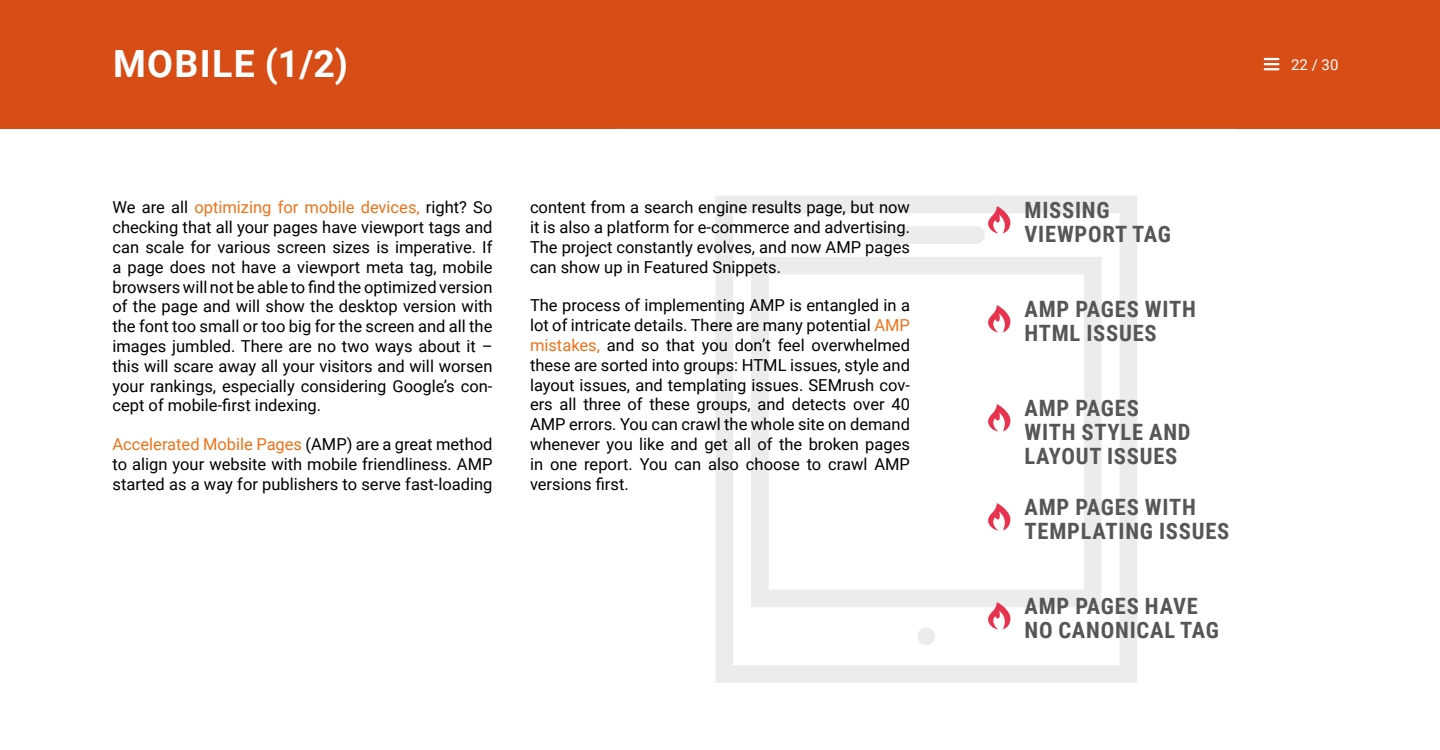
<style>
.page{position:relative;width:1440px;height:750px;background:#fff}
.page>*{position:absolute;margin:0;border:0;box-sizing:border-box;transform-origin:0 0}
.t1{font:700 37.5px "Roboto";letter-spacing:.035em;color:#fff}
.t2{font:700 22.5px/24px "Roboto Condensed";letter-spacing:.035em;color:#575656}
.t3{font:16.5px/19.8px "Roboto";color:#000;text-align:justify}
.t4{font:15px "Roboto";color:#fff}
.s1{color:#ed7218}
</style>
<div class="page">
<div style="left:0;top:0;width:1440px;height:128px;background:#d84d15"></div>
<svg style="left:1264px;top:58px;width:16px;height:12px"></svg>
<svg style="left:715px;top:196px;width:422px;height:487px"></svg>
<svg style="left:751px;top:257px;width:351px;height:350px"></svg>
<svg style="left:917px;top:627px;width:18px;height:18px"></svg>
<div style="left:868px;top:226px;width:117px;height:18px;background:#ececec;border-radius:9px"></div>
<svg style="left:988px;top:206px;width:22px;height:27px"></svg>
<svg style="left:988px;top:602px;width:22px;height:27px"></svg>
<svg style="left:988px;top:305px;width:22px;height:27px"></svg>
<svg style="left:988px;top:503px;width:22px;height:27px"></svg>
<svg style="left:988px;top:404px;width:22px;height:27px"></svg>
<h1 class="t1" style="left:113px;top:48px;width:237px">MOBILE (1/2)</h1>
<p class="t3" style="left:112px;top:199px;width:382px">We are all <span class="s1">optimizing for mobile devices,</span> right? So checking that all your pages have viewport tags and can scale for various screen sizes is imperative. If a page does not have a viewport meta tag, mobile browsers will not be able to find the optimized version of the page and will show the desktop version with the font too small or too big for the screen and all the images jumbled. There are no two ways about it – this will scare away all your visitors and will worsen your rankings, especially considering Google’s con&shy;cept of mobile-first indexing.</p>
<p class="t3" style="left:112px;top:435px;width:382px"><span class="s1">Accelerated Mobile Pages</span> (AMP) are a great method to align your website with mobile friendliness. AMP started as a way for publishers to serve fast-loading</p>
<p class="t3" style="left:530px;top:199px;width:382px">content from a search engine results page, but now it is also a platform for e-commerce and advertising.<br>The project constantly evolves, and now AMP pages can show up in Featured Snippets.</p>
<p class="t3" style="left:530px;top:297px;width:382px">The process of implementing AMP is entangled in a lot of intricate details. There are many potential <span class="s1">AMP mistakes,</span> and so that you don’t feel overwhelmed these are sorted into groups: HTML issues, style and layout issues, and templating issues. SEMrush cov&shy;ers all three of these groups, and detects over 40<br>AMP errors. You can crawl the whole site on demand whenever you like and get all of the broken pages in one report. You can also choose to crawl AMP versions first.</p>
<h2 class="t2" style="left:1025px;top:198px;width:148px">MISSING<br>VIEWPORT TAG</h2>
<h2 class="t2" style="left:1025px;top:297px;width:173px">AMP PAGES WITH<br>HTML ISSUES</h2>
<h2 class="t2" style="left:1025px;top:396px;width:168px">AMP PAGES<br>WITH STYLE AND<br>LAYOUT ISSUES</h2>
<h2 class="t2" style="left:1025px;top:495px;width:206px">AMP PAGES WITH<br>TEMPLATING ISSUES</h2>
<h2 class="t2" style="left:1025px;top:594px;width:196px">AMP PAGES HAVE<br>NO CANONICAL TAG</h2>
<p class="t4" style="left:1291px;top:54px;width:49px">22 / 30</p>
</div>
